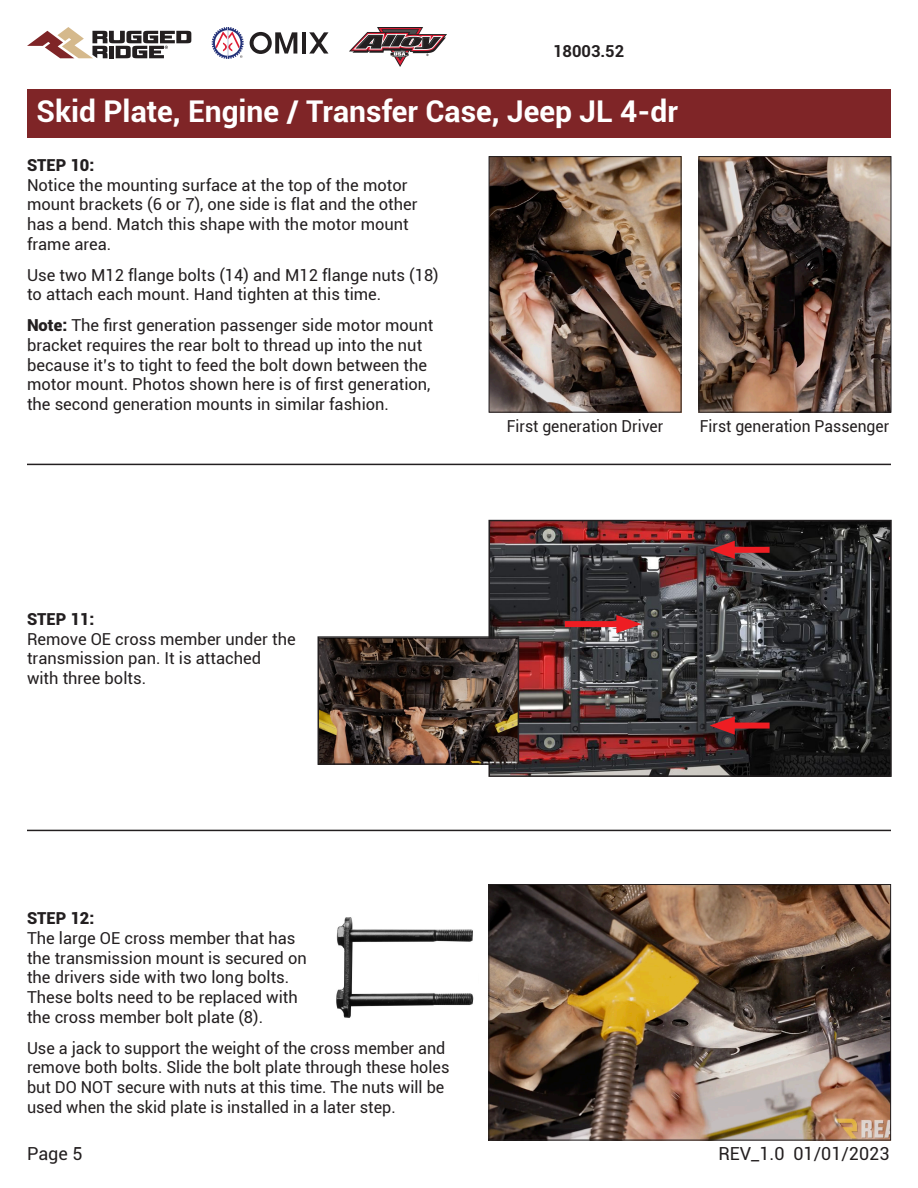
<style>
.page{position:relative;width:918px;height:1188px;background:#fff}
.page>*{position:absolute;margin:0;border:0;box-sizing:border-box;transform-origin:0 0}
.t1{font:700 30px "Roboto";color:#fff}
.t2{font:18px "Roboto";color:#231f20}
.t3{font:16.5px/19.8px "Roboto";color:#231f20}
.t4{font:16.5px "Roboto";color:#231f20;scale:.95 1}
.t5{font:900 16.5px "Roboto";color:#231f20}
.t6{font:700 16.5px "Roboto";color:#231f20}
.s1{font-weight:900}
</style>
<div class="page">
<div style="left:27px;top:89px;width:864px;height:48px;background:#7f2527"></div>
<hr style="left:27px;top:464px;width:864px;height:1px;background:#231f20">
<hr style="left:27px;top:830px;width:864px;height:1px;background:#231f20">
<svg style="left:27px;top:27px;width:164px;height:31px"></svg>
<svg style="left:212px;top:27px;width:32px;height:32px"></svg>
<svg style="left:250px;top:32px;width:47px;height:22px"></svg>
<hr style="left:302px;top:32px;width:4px;height:22px;background:#231f20">
<svg style="left:309px;top:32px;width:19px;height:22px"></svg>
<svg style="left:349px;top:27px;width:98px;height:40px"></svg>
<img style="left:491px;top:158px;width:188px;height:253px">
<div style="left:489px;top:156px;width:192px;height:257px;border:1px solid #231f20"></div>
<img style="left:701px;top:158px;width:188px;height:253px">
<div style="left:699px;top:156px;width:192px;height:257px;border:1px solid #231f20"></div>
<img style="left:490px;top:886px;width:399px;height:252px">
<div style="left:488px;top:884px;width:403px;height:256px;border:1px solid #231f20"></div>
<img style="left:491px;top:523px;width:398px;height:251px">
<div style="left:488px;top:520px;width:404px;height:257px;border:2px solid #231f20"></div>
<img style="left:321px;top:639px;width:195px;height:123px">
<div style="left:318px;top:636px;width:201px;height:129px;border:2px solid #231f20"></div>
<div style="left:724px;top:723px;width:46px;height:6px;background:#ee1d23"></div>
<svg style="left:710px;top:716px;width:25px;height:19px"></svg>
<div style="left:724px;top:547px;width:46px;height:6px;background:#ee1d23"></div>
<svg style="left:710px;top:541px;width:25px;height:18px"></svg>
<div style="left:565px;top:621px;width:62px;height:6px;background:#ee1d23"></div>
<svg style="left:616px;top:615px;width:26px;height:18px"></svg>
<img style="left:336px;top:917px;width:138px;height:101px">
<p class="t6" style="left:553px;top:39px;width:73px">18003.52</p>
<h1 class="t1" style="left:37px;top:90px;width:643px">Skid Plate, Engine / Transfer Case, Jeep JL 4-dr</h1>
<p class="t5" style="left:27px;top:153px;width:69px">STEP 10:</p>
<p class="t3" style="left:27px;top:174px;width:392px">Notice the mounting surface at the top of the motor mount brackets (6 or 7), one side is flat and the other has a bend. Match this shape with the motor mount frame area.</p>
<p class="t3" style="left:27px;top:264px;width:413px">Use two M12 flange bolts (14) and M12 flange nuts (18) to attach each mount. Hand tighten at this time.</p>
<p class="t3" style="left:27px;top:315px;width:408px"><span class="s1">Note:</span> The first generation passenger side motor mount bracket requires the rear bolt to thread up into the nut because it’s to tight to feed the bolt down between the motor mount. Photos shown here is of first generation, the second generation mounts in similar fashion.</p>
<p class="t4" style="left:507px;top:415px;width:166px">First generation Driver</p>
<p class="t4" style="left:700px;top:415px;width:201px">First generation Passenger</p>
<p class="t5" style="left:27px;top:607px;width:69px">STEP 11:</p>
<p class="t3" style="left:27px;top:628px;width:270px">Remove OE cross member under the transmission pan. It is attached with three bolts.</p>
<p class="t5" style="left:27px;top:906px;width:69px">STEP 12:</p>
<p class="t3" style="left:27px;top:927px;width:281px">The large OE cross member that has the transmission mount is secured on the drivers side with two long bolts.<br>These bolts need to be replaced with the cross member bolt plate (8).</p>
<p class="t3" style="left:27px;top:1037px;width:424px">Use a jack to support the weight of the cross member and remove both bolts. Slide the bolt plate through these holes but DO NOT secure with nuts at this time. The nuts will be used when the skid plate is installed in a later step.</p>
<p class="t2" style="left:27px;top:1141px;width:57px">Page 5</p>
<p class="t2" style="left:719px;top:1141px;width:173px">REV_1.0 01/01/2023</p>
</div>
